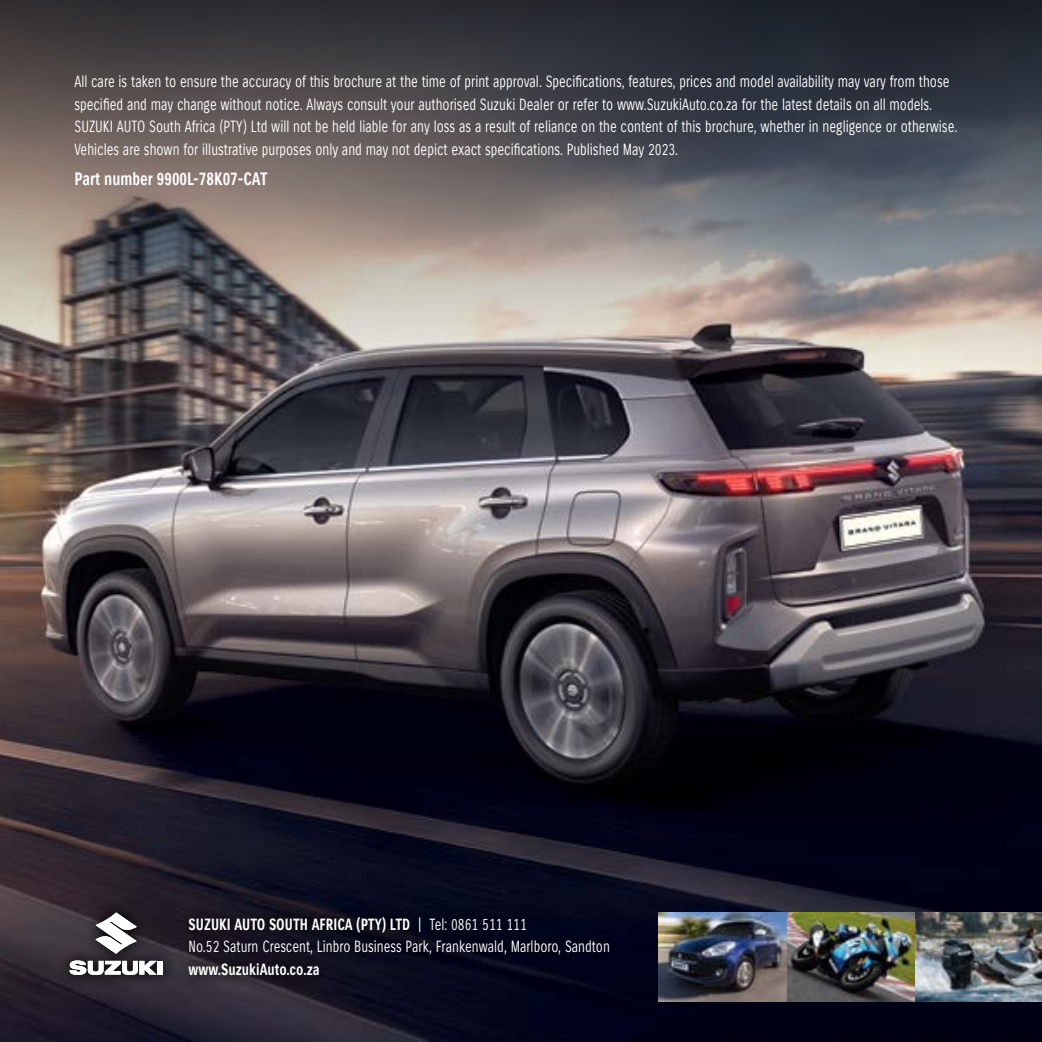
<style>
.page{position:relative;width:1042px;height:1042px;background:#fff}
.page>*{position:absolute;margin:0;border:0;box-sizing:border-box;transform-origin:0 0}
.t1{font:17.5px "Suzuki PRO Bold";color:#fff;scale:.8 1}
.t2{font:15.75px/22.8px "Suzuki PRO Regular";color:#fff;scale:.8 1}
.t3{font:15.75px/22.8px "Suzuki";color:#fff;scale:.8 1}
.t4{font:700 15.75px "Suzuki";color:#fff;scale:.8 1}
.s1{font-weight:700}
</style>
<div class="page">
<img style="left:0;top:393px;width:1042px;height:649px">
<svg style="left:0;top:0;width:1042px;height:393px;background:#696565"></svg>
<svg style="left:57px;top:900px;width:119px;height:88px;background:#302932"></svg>
<svg style="left:95px;top:912px;width:42px;height:42px"></svg>
<div style="left:158px;top:961px;width:5px;height:13px;background:#fff"></div>
<svg style="left:69px;top:960px;width:88px;height:15px"></svg>
<svg style="left:176px;top:905px;width:445px;height:82px;background:#0c0c1c"></svg>
<img style="left:914px;top:912px;width:128px;height:89px">
<img style="left:786px;top:912px;width:128px;height:89px">
<img style="left:658px;top:912px;width:128px;height:89px">
<p class="t2" style="left:74px;top:70px;width:1105px">All care is taken to ensure the accuracy of this brochure at the time of print approval. Specifications, features, prices and model availability may vary from those specified and may change without notice. Always consult your authorised Suzuki Dealer or refer to www.SuzukiAuto.co.za for the latest details on all models.<br>SUZUKI AUTO South Africa (PTY) Ltd will not be held liable for any loss as a result of reliance on the content of this brochure, whether in negligence or otherwise.<br>Vehicles are shown for illustrative purposes only and may not depict exact specifications. Published May 2023.</p>
<p class="t1" style="left:74px;top:168px;width:243px">Part number 9900L-78K07-CAT</p>
<p class="t3" style="left:189px;top:913px;width:528px"><span class="s1">SUZUKI AUTO SOUTH AFRICA (PTY) LTD</span> | Tel: 0861 511 111<br>No.52 Saturn Crescent, Linbro Business Park, Frankenwald, Marlboro, Sandton</p>
<p class="t4" style="left:189px;top:961px;width:166px">www.SuzukiAuto.co.za</p>
</div>
